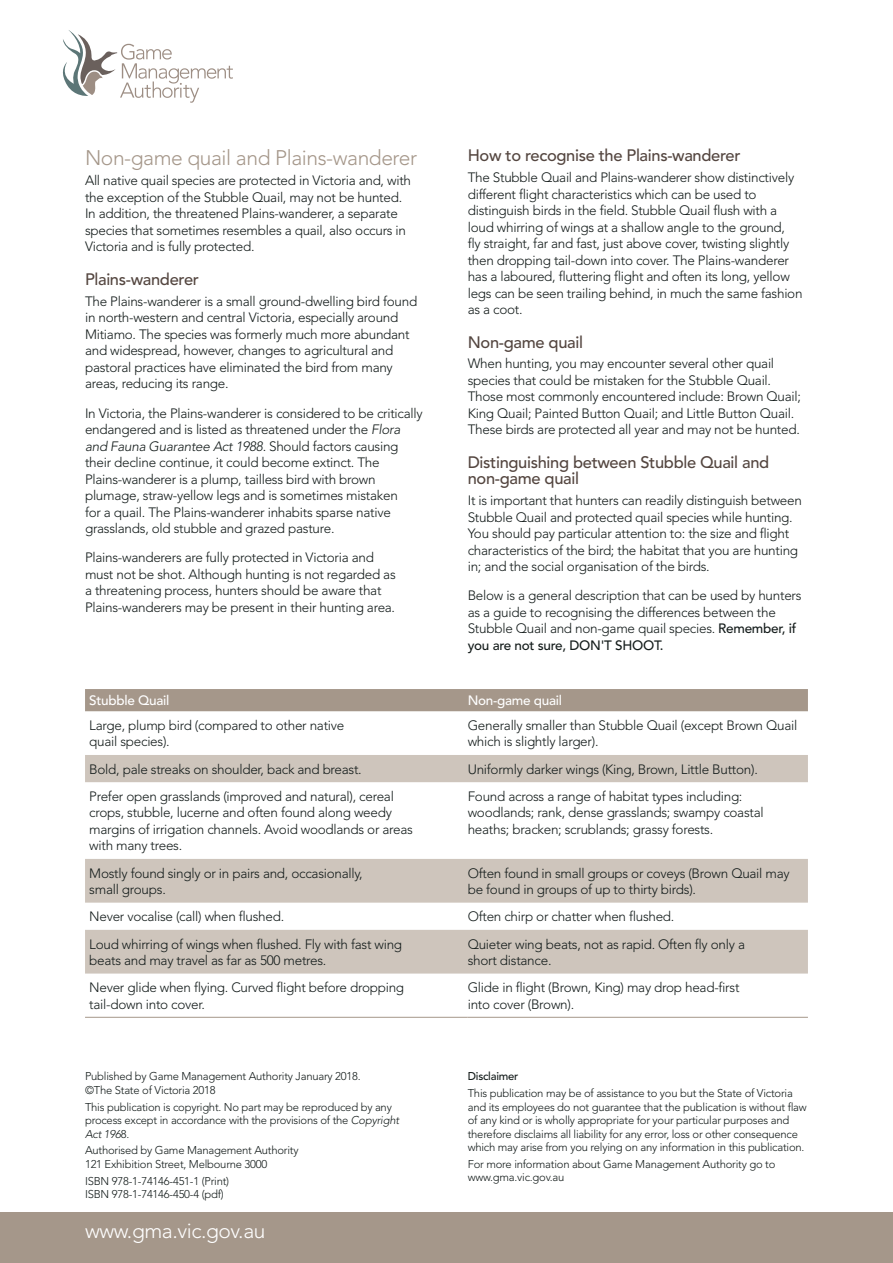
<style>
.page{position:relative;width:893px;height:1263px;background:#fff}
.page>*{position:absolute;margin:0;border:0;box-sizing:border-box;transform-origin:0 0}
.heading_Quail{font:300 21px "Avenir LT Std";letter-spacing:-.02em;color:#a5978a}
.t1{font:300 21px "Avenir LT Std";letter-spacing:-.02em;color:#fff}
.sub_head_1_Quail{font:500 16.5px/16.5px "Avenir LT Std";letter-spacing:-.02em;color:#544640}
.body_9_pt{font:300 13.5px/16.5px "Avenir LT Std";letter-spacing:-.02em;color:#141c1b}
.body_9_pt-2{font:500 13.5px "Avenir LT Std";letter-spacing:-.02em;color:#fff}
.disclaimer{font:300 11.25px/13.5px "Avenir LT Std";letter-spacing:-.02em;color:#141c1b}
.disclaimer-2{font:500 11.25px "Avenir LT Std";letter-spacing:-.02em;color:#141c1b}
.s1{font-style:italic}
.s2{font-weight:500}
</style>
<div class="page">
<svg style="left:63px;top:30px;width:170px;height:73px"></svg>
<div style="left:0;top:1212px;width:893px;height:51px;background:#a5978a"></div>
<div style="left:85px;top:689px;width:723px;height:22px;background:#a5978a"></div>
<svg style="left:85px;top:755px;width:723px;height:218px;fill:#cec5bc"></svg>
<hr style="left:85px;top:1017px;width:383px;height:1px;background:#a5978a">
<hr style="left:468px;top:1017px;width:340px;height:1px;background:#a5978a">
<p class="heading_Quail" style="left:85px;top:145px;width:333px">Non-game quail and Plains-wanderer</p>
<p class="body_9_pt" style="left:85px;top:173px;width:327px">All native quail species are protected in Victoria and, with the exception of the Stubble Quail, may not be hunted.<br>In addition, the threatened Plains-wanderer, a separate species that sometimes resembles a quail, also occurs in Victoria and is fully protected.</p>
<p class="sub_head_1_Quail" style="left:85px;top:271px;width:115px">Plains-wanderer</p>
<p class="body_9_pt" style="left:85px;top:293px;width:334px">The Plains-wanderer is a small ground-dwelling bird found in north-western and central Victoria, especially around Mitiamo. The species was formerly much more abundant and widespread, however, changes to agricultural and pastoral practices have eliminated the bird from many areas, reducing its range.</p>
<p class="body_9_pt" style="left:85px;top:405px;width:339px">In Victoria, the Plains-wanderer is considered to be critically endangered and is listed as threatened under the <span class="s1">Flora and Fauna Guarantee Act 1988</span>. Should factors causing their decline continue, it could become extinct. The Plains-wanderer is a plump, tailless bird with brown plumage, straw-yellow legs and is sometimes mistaken<br>for a quail. The Plains-wanderer inhabits sparse native grasslands, old stubble and grazed pasture.</p>
<p class="body_9_pt" style="left:85px;top:549px;width:312px">Plains-wanderers are fully protected in Victoria and must not be shot. Although hunting is not regarded as a threatening process, hunters should be aware that Plains-wanderers may be present in their hunting area.</p>
<p class="sub_head_1_Quail" style="left:468px;top:148px;width:274px">How to recognise the Plains-wanderer</p>
<p class="body_9_pt" style="left:468px;top:169px;width:336px">The Stubble Quail and Plains-wanderer show distinctively different flight characteristics which can be used to distinguish birds in the field. Stubble Quail flush with a loud whirring of wings at a shallow angle to the ground,<br>fly straight, far and fast, just above cover, twisting slightly then dropping tail-down into cover. The Plains-wanderer has a laboured, fluttering flight and often its long, yellow legs can be seen trailing behind, in much the same fashion as a coot.</p>
<p class="sub_head_1_Quail" style="left:468px;top:334px;width:117px">Non-game quail</p>
<p class="body_9_pt" style="left:468px;top:355px;width:335px">When hunting, you may encounter several other quail species that could be mistaken for the Stubble Quail.<br>Those most commonly encountered include: Brown Quail; King Quail; Painted Button Quail; and Little Button Quail.<br>These birds are protected all year and may not be hunted.</p>
<p class="sub_head_1_Quail" style="left:468px;top:454px;width:303px">Distinguishing between Stubble Quail and non-game quail</p>
<p class="body_9_pt" style="left:468px;top:492px;width:336px">It is important that hunters can readily distinguish between Stubble Quail and protected quail species while hunting.<br>You should pay particular attention to: the size and flight characteristics of the bird; the habitat that you are hunting in; and the social organisation of the birds.</p>
<p class="body_9_pt" style="left:468px;top:587px;width:335px">Below is a general description that can be used by hunters as a guide to recognising the differences between the Stubble Quail and non-game quail species. <span class="s2">Remember, if you are not sure, DON'T SHOOT.</span></p>
<p class="body_9_pt-2" style="left:89px;top:693px;width:81px">Stubble Quail</p>
<p class="body_9_pt-2" style="left:468px;top:693px;width:96px">Non-game quail</p>
<p class="body_9_pt" style="left:89px;top:717px;width:257px">Large, plump bird (compared to other native quail species).</p>
<p class="body_9_pt" style="left:468px;top:717px;width:331px">Generally smaller than Stubble Quail (except Brown Quail which is slightly larger).</p>
<p class="body_9_pt" style="left:89px;top:761px;width:274px">Bold, pale streaks on shoulder, back and breast.</p>
<p class="body_9_pt" style="left:468px;top:761px;width:292px">Uniformly darker wings (King, Brown, Little Button).</p>
<p class="body_9_pt" style="left:89px;top:788px;width:325px">Prefer open grasslands (improved and natural), cereal crops, stubble, lucerne and often found along weedy margins of irrigation channels. Avoid woodlands or areas with many trees.</p>
<p class="body_9_pt" style="left:468px;top:788px;width:297px">Found across a range of habitat types including: woodlands; rank, dense grasslands; swampy coastal heaths; bracken; scrublands; grassy forests.</p>
<p class="body_9_pt" style="left:89px;top:865px;width:275px">Mostly found singly or in pairs and, occasionally, small groups.</p>
<p class="body_9_pt" style="left:468px;top:865px;width:323px">Often found in small groups or coveys (Brown Quail may be found in groups of up to thirty birds).</p>
<p class="body_9_pt" style="left:89px;top:908px;width:196px">Never vocalise (call) when flushed.</p>
<p class="body_9_pt" style="left:468px;top:908px;width:208px">Often chirp or chatter when flushed.</p>
<p class="body_9_pt" style="left:89px;top:936px;width:314px">Loud whirring of wings when flushed. Fly with fast wing beats and may travel as far as 500 metres.</p>
<p class="body_9_pt" style="left:468px;top:936px;width:279px">Quieter wing beats, not as rapid. Often fly only a short distance.</p>
<p class="body_9_pt" style="left:89px;top:979px;width:316px">Never glide when flying. Curved flight before dropping tail-down into cover.</p>
<p class="body_9_pt" style="left:468px;top:979px;width:273px">Glide in flight (Brown, King) may drop head-first into cover (Brown).</p>
<p class="disclaimer" style="left:85px;top:1069px;width:277px">Published by Game Management Authority January 2018. ©The State of Victoria 2018</p>
<p class="disclaimer" style="left:85px;top:1100px;width:316px">This publication is copyright. No part may be reproduced by any process except in accordance with the provisions of the <span class="s1">Copyright<br>Act 196</span>8.</p>
<p class="disclaimer" style="left:85px;top:1144px;width:215px">Authorised by Game Management Authority<br>121 Exhibition Street, Melbourne 3000</p>
<p class="disclaimer" style="left:85px;top:1174px;width:146px">ISBN 978-1-74146-451-1 (Print)<br>ISBN 978-1-74146-450-4 (pdf)</p>
<h1 class="t1" style="left:85px;top:1219px;width:182px">www.gma.vic.gov.au</h1>
<p class="disclaimer-2" style="left:468px;top:1070px;width:52px">Disclaimer</p>
<p class="disclaimer" style="left:468px;top:1086px;width:341px">This publication may be of assistance to you but the State of Victoria and its employees do not guarantee that the publication is without flaw of any kind or is wholly appropriate for your particular purposes and therefore disclaims all liability for any error, loss or other consequence which may arise from you relying on any information in this publication.</p>
<p class="disclaimer" style="left:468px;top:1157px;width:309px">For more information about Game Management Authority go to www.gma.vic.gov.au</p>
</div>
